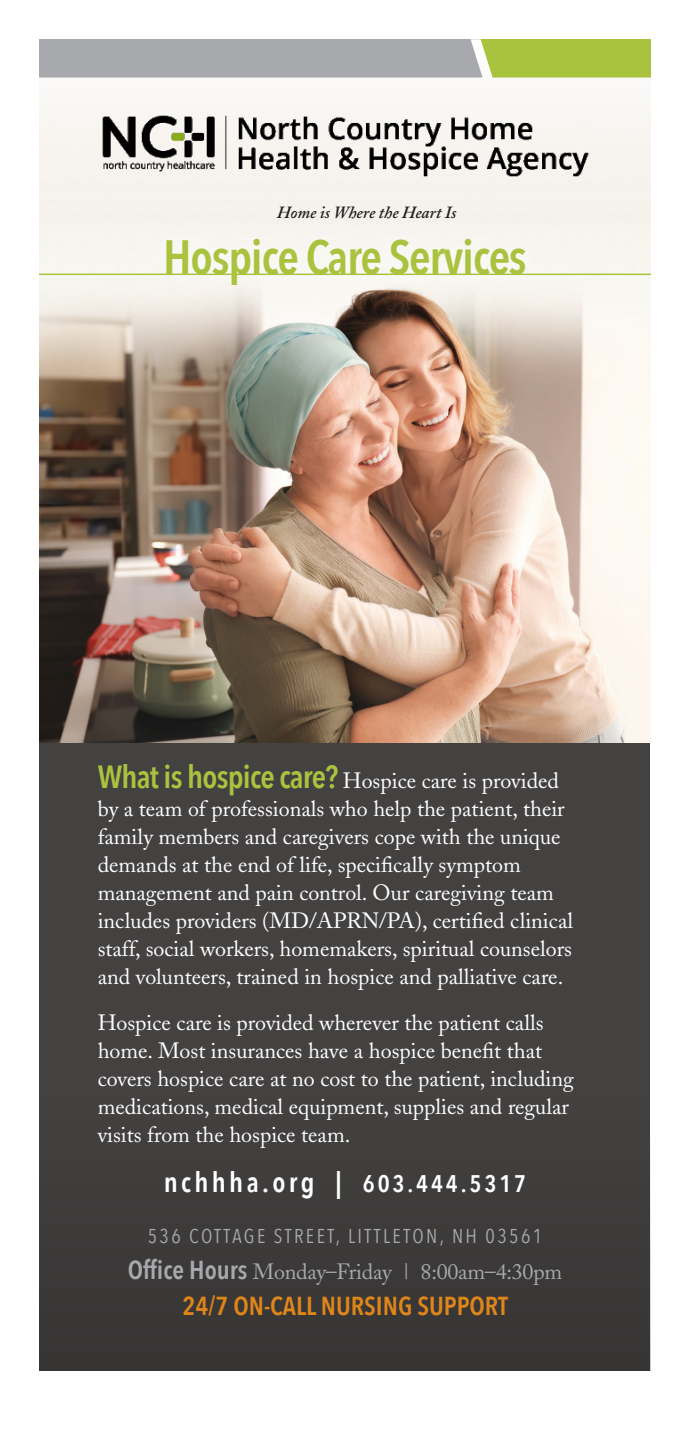
<style>
.page{position:relative;width:690px;height:1431px;background:#fff}
.page>*{position:absolute;margin:0;border:0;box-sizing:border-box;transform-origin:0 0}
.t1{font:600 48px "Avenir Next Condensed";letter-spacing:-.025em;color:#a9c33e}
.t2{font:600 26px "Avenir Next Condensed";color:#df8619}
.t3{font:600 24px "Avenir Next Condensed";letter-spacing:.12em;color:#fff}
.t4{font:22px/28px "Adobe Caslon";color:#fff}
.t5{font:22px "Adobe Caslon";letter-spacing:-.01em;color:#a8a9ad}
.t6{font:20px "Avenir Next Condensed";letter-spacing:.12em;color:#a8a9ad}
.t7{font:italic 600 17px "Adobe Caslon";color:#231f20}
.s1{font-family:"Avenir Next Condensed";font-weight:600;font-size:32px;color:#a9c33e}
.s2{font-size:28px}
.s3{font-family:"Avenir Next Condensed";font-weight:600;font-size:26px}
</style>
<div class="page">
<div style="left:39px;top:742px;width:611px;height:629px;background:#444141"></div>
<img style="left:39px;top:367px;width:612px;height:375px">
<svg style="left:39px;top:99px;width:612px;height:268px;fill:#f5f2ec"></svg>
<svg style="left:39px;top:39px;width:612px;height:39px;background:#aab291"></svg>
<div style="left:39px;top:882px;width:612px;height:489px;background:#444141"></div>
<div style="left:39px;top:214px;width:612px;height:93px;background:#f7f5ef"></div>
<hr style="left:39px;top:274px;width:612px;height:1px;background:#a9c33e">
<img style="left:101px;top:114px;width:490px;height:64px">
<p class="t7" style="left:277px;top:203px;width:181px">Home is Where the Heart Is</p>
<p class="t1" style="left:163px;top:215px;width:365px">Hospice Care Services</p>
<p class="t4" style="left:98px;top:767px;width:477px"><span class="s1">What is hospice care?</span> Hospice care is provided by a team of professionals who help the patient, their family members and caregivers cope with the unique demands at the end of life, specifically symptom management and pain control. Our caregiving team includes providers (MD/APRN/PA), certified clinical staff, social workers, homemakers, spiritual counselors and volunteers, trained in hospice and palliative care.</p>
<p class="t4" style="left:98px;top:1009px;width:478px">Hospice care is provided wherever the patient calls home. Most insurances have a hospice benefit that covers hospice care at no cost to the patient, including medications, medical equipment, supplies and regular visits from the hospice team.</p>
<p class="t3" style="left:164px;top:1163px;width:364px"><span class="s2">nchhha.org |</span> 603.444.5317</p>
<p class="t6" style="left:148px;top:1219px;width:396px">536 COTTAGE STREET, LITTLETON, NH 03561</p>
<p class="t5" style="left:128px;top:1259px;width:436px"><span class="s3">Office Hours</span> Monday–Friday | 8:00am–4:30pm</p>
<p class="t2" style="left:183px;top:1283px;width:327px">24/7 ON-CALL NURSING SUPPORT</p>
</div>
